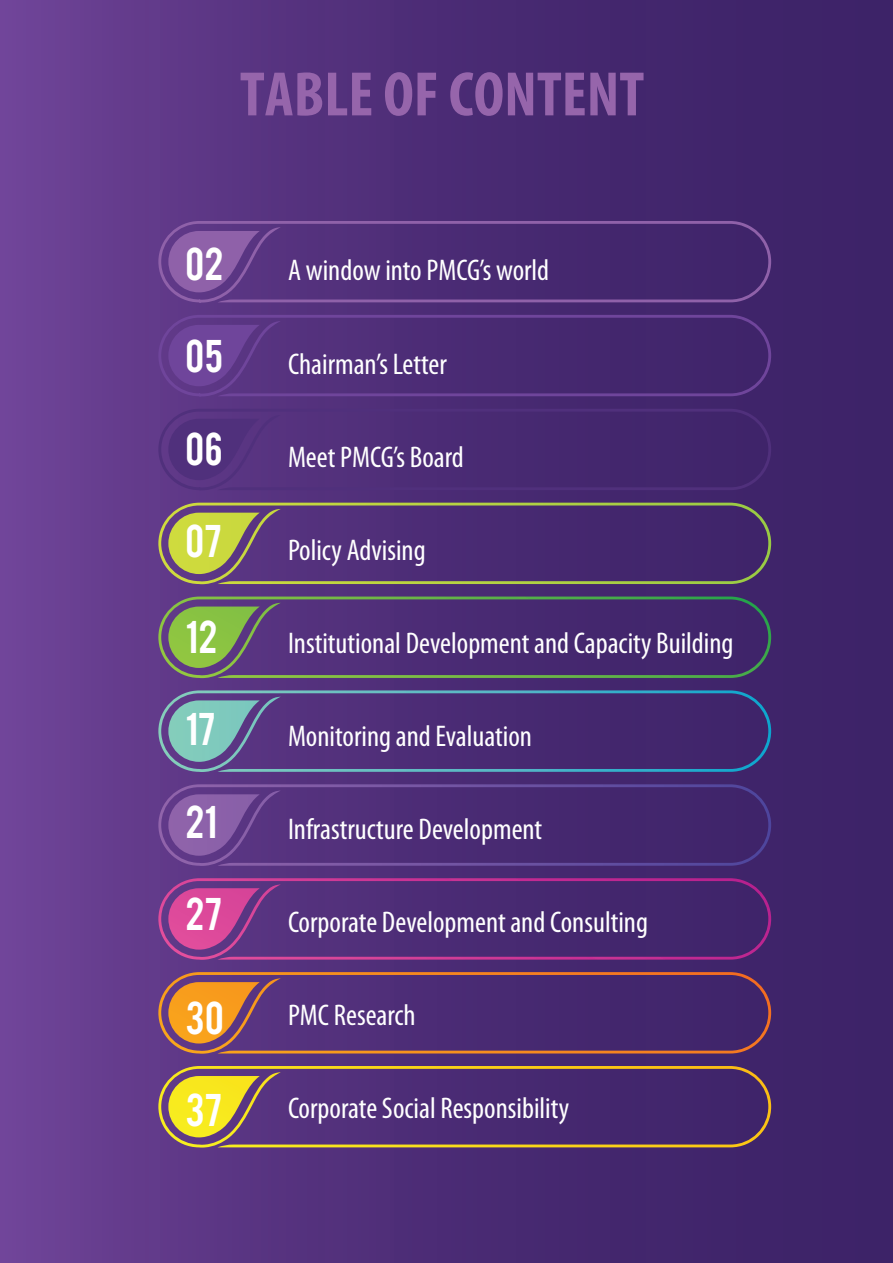
<style>
.page{position:relative;width:893px;height:1263px;background:#fff}
.page>*{position:absolute;margin:0;border:0;box-sizing:border-box;transform-origin:0 0}
.t1{font:700 condensed 63.3px "Myriad Pro";color:#9665ab}
.t2{font:36px "Bebas";letter-spacing:.005em;color:#fff}
.t3{font:condensed 30px "Myriad Pro";color:#fff}
</style>
<div class="page">
<div style="left:0;top:0;width:893px;height:1263px;background:linear-gradient(to right,#693f91,#361e61)"></div>
<svg style="left:158px;top:315px;width:613px;height:81px;background:#502f7a"></svg>
<svg style="left:158px;top:221px;width:613px;height:82px;background:#54337c"></svg>
<svg style="left:158px;top:409px;width:613px;height:81px;background:#4b2c75"></svg>
<svg style="left:158px;top:503px;width:613px;height:81px;background:#5c456c"></svg>
<svg style="left:158px;top:596px;width:613px;height:82px;background:#51416d"></svg>
<svg style="left:158px;top:690px;width:613px;height:82px;background:#4f417f"></svg>
<svg style="left:158px;top:784px;width:613px;height:82px;background:#52327b"></svg>
<svg style="left:158px;top:878px;width:613px;height:82px;background:#5f2e79"></svg>
<svg style="left:158px;top:972px;width:613px;height:82px;background:#643b67"></svg>
<svg style="left:158px;top:1066px;width:613px;height:81px;background:#644667"></svg>
<h1 class="t1" style="left:240px;top:59px;width:406px">TABLE OF CONTENT</h1>
<p class="t2" style="left:185px;top:238px;width:40px">02</p>
<p class="t2" style="left:185px;top:330px;width:39px">05</p>
<p class="t2" style="left:185px;top:423px;width:39px">06</p>
<p class="t2" style="left:185px;top:515px;width:38px">07</p>
<p class="t2" style="left:185px;top:611px;width:33px">12</p>
<p class="t2" style="left:185px;top:703px;width:32px">17</p>
<p class="t2" style="left:185px;top:795px;width:33px">21</p>
<p class="t2" style="left:185px;top:887px;width:38px">27</p>
<p class="t2" style="left:185px;top:991px;width:40px">30</p>
<p class="t2" style="left:185px;top:1083px;width:38px">37</p>
<p class="t3" style="left:288px;top:252px;width:263px">A window into PMCG’s world</p>
<p class="t3" style="left:288px;top:345px;width:160px">Chairman’s Letter</p>
<p class="t3" style="left:288px;top:438px;width:177px">Meet PMCG’s Board</p>
<p class="t3" style="left:288px;top:531px;width:139px">Policy Advising</p>
<p class="t3" style="left:288px;top:624px;width:447px">Institutional Development and Capacity Building</p>
<p class="t3" style="left:288px;top:717px;width:245px">Monitoring and Evaluation</p>
<p class="t3" style="left:288px;top:810px;width:256px">Infrastructure Development</p>
<p class="t3" style="left:288px;top:903px;width:362px">Corporate Development and Consulting</p>
<p class="t3" style="left:288px;top:996px;width:129px">PMC Research</p>
<p class="t3" style="left:288px;top:1089px;width:283px">Corporate Social Responsibility</p>
</div>
